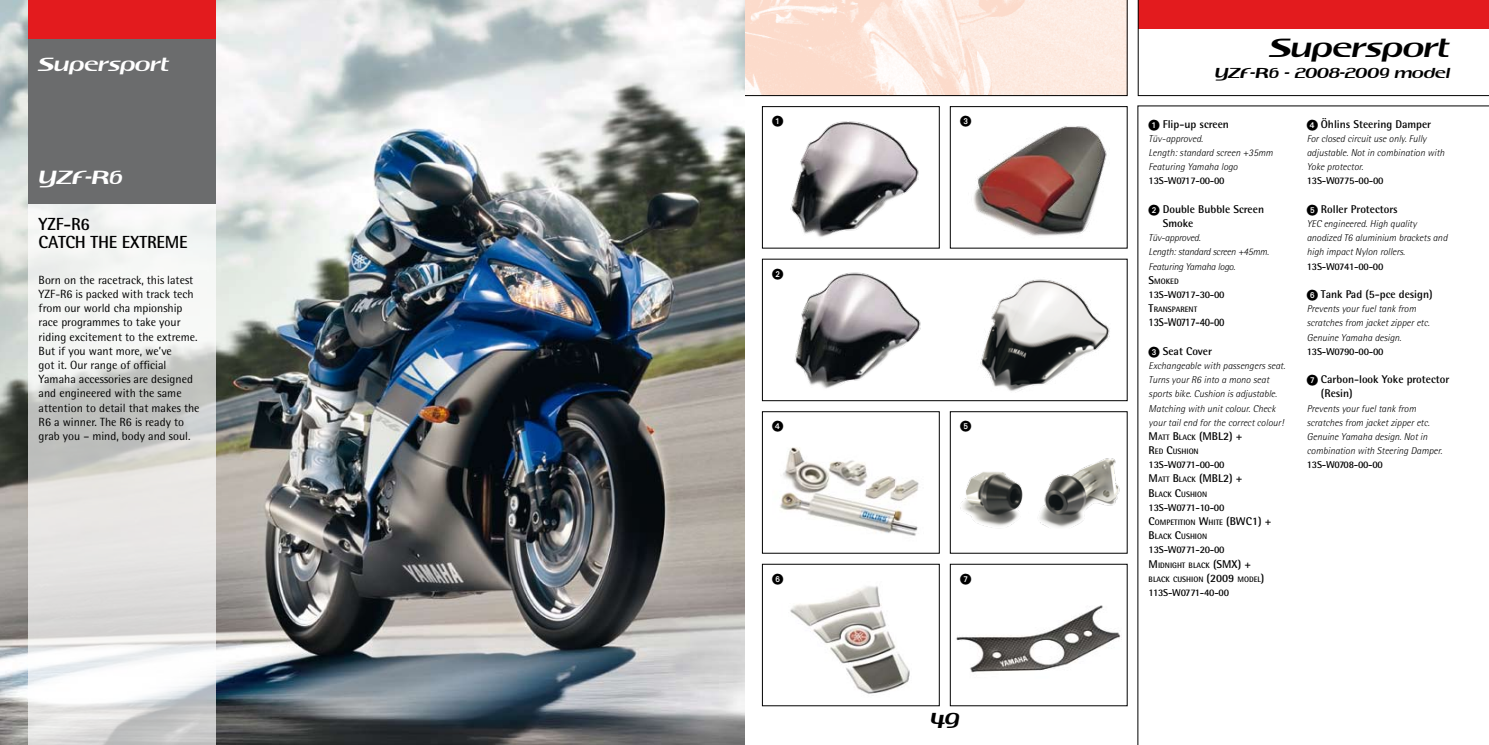
<style>
.page{position:relative;width:1489px;height:745px;background:#fff}
.page>*{position:absolute;margin:0;border:0;box-sizing:border-box;transform-origin:0 0}
.t1{font:22.75px "Koolhoven 101";color:#000}
.t2{font:18.75px "Koolhoven 101";color:#000}
.t3{font:700 17.5px/17.5px "Rotis Semi Sans";letter-spacing:-.01em;color:#000}
.t4{font:16.5px "Koolhoven 101";color:#fff}
.t5{font:12.5px "Koolhoven 101";color:#000}
.t6{font:11.88px/14.1px "Rotis Semi Sans";color:#000}
.t7{font:700 11.38px "Rotis Semi Sans";letter-spacing:-.025em;color:#000;scale:.88 1}
.t8{font:700 11.25px/14.1px "Rotis Semi Sans";color:#000}
.t9{font:700 11.25px "Rotis Semi Sans";color:#000}
.t10{font:11.25px "European Pi One";color:#000}
.t11{font:italic 300 10px/14.1px "Rotis Semi Sans";color:#000}
.t12{font:700 10px "Rotis Semi Sans";letter-spacing:-.025em;color:#000}
.t13{font:italic 300 10px/14.1px "Rotis Semi Sans";letter-spacing:-.02em;color:#000}
.t14{font:700 7.88px/14.1px "Rotis Semi Sans";color:#000}
.s1{font-family:"European Pi One";font-weight:400}
.s2{font-size:11.25px}
.s3{font-size:7.88px}
</style>
<div class="page">
<svg style="left:744px;top:0;width:383px;height:96px;background:#f9e4d9"></svg>
<svg style="left:1137px;top:106px;width:351px;height:638px"></svg>
<svg style="left:1137px;top:0;width:351px;height:96px"></svg>
<img style="left:0;top:0;width:744px;height:744px">
<svg style="left:28px;top:203px;width:188px;height:541px"></svg>
<div style="left:28px;top:0;width:188px;height:39px;background:#e31b1e"></div>
<div style="left:28px;top:39px;width:188px;height:164px;background:#6b6c6d"></div>
<img style="left:960px;top:458px;width:160px;height:70px">
<div style="left:950px;top:411px;width:177px;height:142px;border:1px solid #000"></div>
<img style="left:790px;top:121px;width:129px;height:116px">
<div style="left:762px;top:106px;width:177px;height:142px;border:1px solid #000"></div>
<img style="left:973px;top:126px;width:134px;height:110px">
<div style="left:950px;top:106px;width:177px;height:142px;border:1px solid #000"></div>
<img style="left:794px;top:272px;width:127px;height:117px">
<img style="left:980px;top:279px;width:130px;height:112px">
<img style="left:956px;top:605px;width:165px;height:68px">
<img style="left:780px;top:447px;width:139px;height:89px">
<div style="left:762px;top:411px;width:177px;height:142px;border:1px solid #000"></div>
<img style="left:790px;top:586px;width:120px;height:108px">
<h3 class="t4" style="left:39px;top:54px;width:132px">Supersport</h3>
<h3 class="t4" style="left:39px;top:168px;width:86px">YZF-R6</h3>
<h3 class="t3" style="left:39px;top:215px;width:150px">YZF-R6<br>Catch the extr eme</h3>
<p class="t6" style="left:39px;top:272px;width:162px">Born on the racetrack, this latest<br>YZF-R6 is packed with track tech from our world cha mpionship race programmes to take your riding excitement to the extreme.<br>But if you want more, we’ve<br>got it. Our range of official<br>Yamaha accessories are designed and engineered with the same attention to detail that makes the<br>R6 a winner. The R6 is ready to grab you – mind, body and soul.</p>
<p class="t10" style="left:772px;top:115px;width:13px">1</p>
<p class="t10" style="left:960px;top:115px;width:13px">3</p>
<p class="t10" style="left:772px;top:267px;width:13px">2</p>
<p class="t10" style="left:772px;top:420px;width:13px">4</p>
<p class="t10" style="left:772px;top:572px;width:13px">6</p>
<p class="t10" style="left:960px;top:420px;width:13px">5</p>
<p class="t10" style="left:960px;top:572px;width:13px">7</p>
<h2 class="t2" style="left:929px;top:708px;width:31px">49</h2>
<h1 class="t1" style="left:1269px;top:34px;width:182px">Supersport</h1>
<p class="t5" style="left:1214px;top:65px;width:237px">YZF-R6 - 2008-2009 model</p>
<p class="t8" style="left:1148px;top:117px;width:82px"><span class="s1">1</span> Flip-up screen</p>
<p class="t11" style="left:1148px;top:131px;width:126px">Tüv-approved.<br>Length: standard screen +35mm<br>Featuring Yamaha logo</p>
<p class="t12" style="left:1148px;top:175px;width:77px">13S-W0717-00-00</p>
<p class="t8" style="left:1162px;top:202px;width:103px;text-indent:-14px"><span class="s1">2</span> Double Bubble Screen<br>Smoke</p>
<p class="t13" style="left:1148px;top:230px;width:122px">Tüv-approved.<br>Length: standard screen +45mm.<br>Featuring Yamaha logo.</p>
<p class="t14" style="left:1148px;top:274px;width:32px"><span class="s2">S</span>MOKED</p>
<p class="t12" style="left:1148px;top:288px;width:77px">13S-W0717-30-00</p>
<p class="t14" style="left:1148px;top:302px;width:50px"><span class="s2">T</span>RANSPARENT</p>
<p class="t7" style="left:1148px;top:315px;width:88px">13S-W0717-40-00</p>
<p class="t8" style="left:1148px;top:343px;width:65px"><span class="s1">3</span> Seat Cover</p>
<p class="t11" style="left:1148px;top:358px;width:138px">Exchangeable with passengers seat.<br>Turns your R6 into a mono seat sports bike. Cushion is adjustable.<br>Matching with unit colour. Check your tail end for the correct colour!</p>
<p class="t9" style="left:1148px;top:429px;width:95px">M<span class="s3">ATT</span> B<span class="s3">LACK</span> (M BL2) +</p>
<p class="t14" style="left:1148px;top:444px;width:52px"><span class="s2">R</span>ED <span class="s2">C</span>USHION</p>
<p class="t12" style="left:1148px;top:458px;width:77px">13S-W0771-00-00</p>
<p class="t9" style="left:1148px;top:471px;width:95px">M<span class="s3">ATT</span> B<span class="s3">LACK</span> (M BL2) +</p>
<p class="t14" style="left:1148px;top:486px;width:60px"><span class="s2">B</span>LACK <span class="s2">C</span>USHION</p>
<p class="t12" style="left:1148px;top:501px;width:77px">13S-W0771-10-00</p>
<p class="t14" style="left:1148px;top:515px;width:124px"><span class="s2">C</span>OMPETITION <span class="s2">W</span>HITE <span class="s2">(BWC1) +<br>B</span>LACK <span class="s2">C</span>USHION</p>
<p class="t12" style="left:1148px;top:543px;width:77px">13S-W0771-20-00</p>
<p class="t14" style="left:1148px;top:557px;width:117px;line-height:14.8px"><span class="s2">M</span> IDNIGHT BLACK <span class="s2">(SMX) +<br></span>BLACK CUSHION <span class="s2">(2009</span> MODEL<span class="s2">)</span></p>
<p class="t12" style="left:1148px;top:586px;width:82px">113S-W0771-40-00</p>
<p class="t8" style="left:1306px;top:117px;width:126px"><span class="s1">4</span> Öhlins Steering Damper</p>
<p class="t11" style="left:1306px;top:131px;width:139px">For closed circuit use only. Fully adjustable. Not in combination with<br>Yoke protector.</p>
<p class="t12" style="left:1306px;top:175px;width:78px">13S-W0775-00-00</p>
<p class="t8" style="left:1306px;top:202px;width:92px"><span class="s1">5</span> Roller Protectors</p>
<p class="t11" style="left:1306px;top:216px;width:142px">YEC engineered. High quality anodized T6 aluminium brackets and high impact Nylon rollers.</p>
<p class="t12" style="left:1306px;top:260px;width:78px">13S-W0741-00-00</p>
<p class="t8" style="left:1306px;top:287px;width:127px"><span class="s1">6</span> Tank Pad (5-pce design)</p>
<p class="t11" style="left:1306px;top:301px;width:124px">Prevents your fuel tank from scratches from jacket zipper etc.<br>Genuine Yamaha design.</p>
<p class="t12" style="left:1306px;top:345px;width:78px">13S-W0790-00-00</p>
<p class="t8" style="left:1320px;top:372px;width:130px;text-indent:-14px"><span class="s1">7</span> Carbon-look Yoke protector (Resin)</p>
<p class="t11" style="left:1306px;top:400px;width:137px">Prevents your fuel tank from scratches from jacket zipper etc.<br>Genuine Yamaha design. Not in combination with Steering Damper.</p>
<p class="t12" style="left:1306px;top:458px;width:78px">13S-W0708-00-00</p>
</div>
